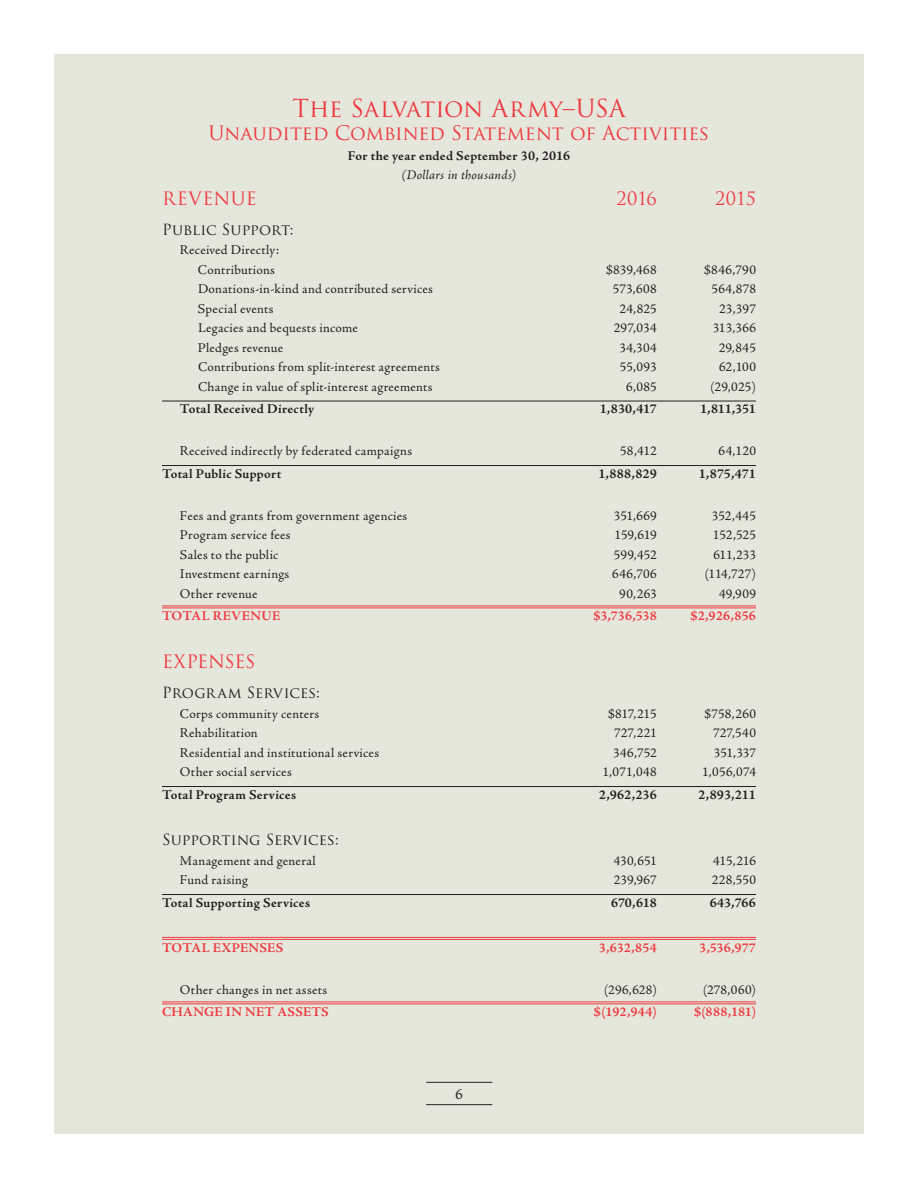
<style>
.page{position:relative;width:918px;height:1188px;background:#fff}
.page>*{position:absolute;margin:0;border:0;box-sizing:border-box;transform-origin:0 0}
.Red_Headline{font:24.3px "Trajan Pro";letter-spacing:-.01em;color:#ee3a41}
.Subhead{font:19.5px "Trajan Pro";color:#ee3a41}
.Finances_Chart_Head{font:18px "Trajan Pro";letter-spacing:-.005em;color:#ee3a41}
.Finances_Chart_Head-2{font:18px "Trajan Pro";letter-spacing:.03em;color:#ee3a41}
.Finances_Chart_Subhe{font:15px "Trajan Pro";letter-spacing:.005em;color:#231f20}
.t1{font:15px "Adobe Jenson Pro";color:#231f20}
.Finances_Chart_Body{font:13.5px "Adobe Jenson Pro";letter-spacing:.02em;color:#231f20}
.Finances_Black_Total{font:700 13.5px "Adobe Jenson Pro";letter-spacing:.015em;color:#231f20}
.Finances_Red_Total{font:700 13.5px "Adobe Jenson Pro";letter-spacing:.01em;color:#ee3a41}
.Finances_Chart_Body-2{font:700 13.5px "Adobe Jenson Pro";letter-spacing:.02em;color:#231f20}
.Finances_Chart_Body-3{font:italic 13.5px "Adobe Jenson Pro";letter-spacing:.025em;color:#231f20}
</style>
<div class="page">
<div style="left:54px;top:54px;width:810px;height:1080px;background:#e6e7dc"></div>
<hr style="left:162px;top:401px;width:594px;height:1px;background:#231f20">
<hr style="left:162px;top:465px;width:594px;height:1px;background:#231f20">
<hr style="left:162px;top:605px;width:594px;height:1px;background:#ee3a41">
<hr style="left:162px;top:607px;width:594px;height:1px;background:#ee3a41">
<hr style="left:162px;top:786px;width:594px;height:1px;background:#231f20">
<hr style="left:162px;top:894px;width:594px;height:1px;background:#231f20">
<hr style="left:162px;top:937px;width:594px;height:1px;background:#ee3a41">
<hr style="left:162px;top:939px;width:594px;height:1px;background:#ee3a41">
<hr style="left:162px;top:1001px;width:594px;height:1px;background:#ee3a41">
<hr style="left:162px;top:1003px;width:594px;height:1px;background:#ee3a41">
<hr style="left:426px;top:1082px;width:66px;height:1px;background:#231f20">
<hr style="left:426px;top:1104px;width:66px;height:1px;background:#231f20">
<p class="Red_Headline" style="left:292px;top:93px;width:335px">The Salvation Army–USA</p>
<p class="Subhead" style="left:209px;top:121px;width:502px">Unaudited Combined Statement of Activities</p>
<p class="Finances_Chart_Body-2" style="left:348px;top:148px;width:224px">For the year ended September 30, 2016</p>
<p class="Finances_Chart_Body-3" style="left:402px;top:168px;width:116px">(Dollars in thousands)</p>
<p class="Finances_Chart_Head-2" style="left:162px;top:187px;width:96px">REVENUE</p>
<p class="Finances_Chart_Head" style="left:617px;top:187px;width:42px">2016</p>
<p class="Finances_Chart_Head" style="left:715px;top:187px;width:42px">2015</p>
<p class="Finances_Chart_Subhe" style="left:162px;top:220px;width:133px">Public Support:</p>
<p class="Finances_Chart_Body" style="left:180px;top:243px;width:101px">Received Directly:</p>
<p class="Finances_Chart_Body" style="left:198px;top:262px;width:78px">Contributions</p>
<p class="Finances_Chart_Body" style="left:606px;top:262px;width:52px">$839,468</p>
<p class="Finances_Chart_Body" style="left:704px;top:262px;width:53px">$846,790</p>
<p class="Finances_Chart_Body" style="left:198px;top:282px;width:237px">Donations-in-kind and contributed services</p>
<p class="Finances_Chart_Body" style="left:613px;top:282px;width:46px">573,608</p>
<p class="Finances_Chart_Body" style="left:712px;top:282px;width:46px">564,878</p>
<p class="Finances_Chart_Body" style="left:198px;top:301px;width:77px">Special events</p>
<p class="Finances_Chart_Body" style="left:620px;top:301px;width:39px">24,825</p>
<p class="Finances_Chart_Body" style="left:719px;top:301px;width:38px">23,397</p>
<p class="Finances_Chart_Body" style="left:198px;top:321px;width:161px">Legacies and bequests income</p>
<p class="Finances_Chart_Body" style="left:614px;top:321px;width:45px">297,034</p>
<p class="Finances_Chart_Body" style="left:713px;top:321px;width:45px">313,366</p>
<p class="Finances_Chart_Body" style="left:198px;top:340px;width:87px">Pledges revenue</p>
<p class="Finances_Chart_Body" style="left:619px;top:340px;width:39px">34,304</p>
<p class="Finances_Chart_Body" style="left:719px;top:340px;width:39px">29,845</p>
<p class="Finances_Chart_Body" style="left:198px;top:360px;width:243px">Contributions from split-interest agreements</p>
<p class="Finances_Chart_Body" style="left:620px;top:360px;width:39px">55,093</p>
<p class="Finances_Chart_Body" style="left:719px;top:360px;width:38px">62,100</p>
<p class="Finances_Chart_Body" style="left:198px;top:379px;width:236px">Change in value of split-interest agreements</p>
<p class="Finances_Chart_Body" style="left:626px;top:379px;width:32px">6,085</p>
<p class="Finances_Chart_Body" style="left:711px;top:379px;width:47px">(29,025)</p>
<p class="Finances_Black_Total" style="left:180px;top:401px;width:136px">Total Received Directly</p>
<p class="Finances_Black_Total" style="left:600px;top:401px;width:58px">1,830,417</p>
<p class="Finances_Black_Total" style="left:700px;top:401px;width:57px">1,811,351</p>
<p class="Finances_Chart_Body" style="left:180px;top:444px;width:234px">Received indirectly by federated campaigns</p>
<p class="Finances_Chart_Body" style="left:620px;top:444px;width:38px">58,412</p>
<p class="Finances_Chart_Body" style="left:719px;top:444px;width:39px">64,120</p>
<p class="Finances_Black_Total" style="left:162px;top:466px;width:121px">Total Public Support</p>
<p class="Finances_Black_Total" style="left:598px;top:466px;width:60px">1,888,829</p>
<p class="Finances_Black_Total" style="left:699px;top:466px;width:59px">1,875,471</p>
<p class="Finances_Chart_Body" style="left:180px;top:508px;width:229px">Fees and grants from government agencies</p>
<p class="Finances_Chart_Body" style="left:614px;top:508px;width:45px">351,669</p>
<p class="Finances_Chart_Body" style="left:712px;top:508px;width:46px">352,445</p>
<p class="Finances_Chart_Body" style="left:180px;top:528px;width:112px">Program service fees</p>
<p class="Finances_Chart_Body" style="left:614px;top:528px;width:44px">159,619</p>
<p class="Finances_Chart_Body" style="left:713px;top:528px;width:45px">152,525</p>
<p class="Finances_Chart_Body" style="left:180px;top:547px;width:100px">Sales to the public</p>
<p class="Finances_Chart_Body" style="left:614px;top:547px;width:44px">599,452</p>
<p class="Finances_Chart_Body" style="left:713px;top:547px;width:44px">611,233</p>
<p class="Finances_Chart_Body" style="left:180px;top:567px;width:111px">Investment earnings</p>
<p class="Finances_Chart_Body" style="left:612px;top:567px;width:46px">646,706</p>
<p class="Finances_Chart_Body" style="left:705px;top:567px;width:53px">(114,727)</p>
<p class="Finances_Chart_Body" style="left:180px;top:586px;width:79px">Other revenue</p>
<p class="Finances_Chart_Body" style="left:619px;top:586px;width:39px">90,263</p>
<p class="Finances_Chart_Body" style="left:719px;top:586px;width:38px">49,909</p>
<p class="Finances_Red_Total" style="left:162px;top:608px;width:120px">TOTAL REVENUE</p>
<p class="Finances_Red_Total" style="left:593px;top:608px;width:65px">$3,736,538</p>
<p class="Finances_Red_Total" style="left:691px;top:608px;width:67px">$2,926,856</p>
<p class="Finances_Chart_Head" style="left:162px;top:650px;width:95px">EXPENSES</p>
<p class="Finances_Chart_Subhe" style="left:162px;top:683px;width:159px">Program Services:</p>
<p class="Finances_Chart_Body" style="left:180px;top:706px;width:141px">Corps community centers</p>
<p class="Finances_Chart_Body" style="left:608px;top:706px;width:50px">$817,215</p>
<p class="Finances_Chart_Body" style="left:705px;top:706px;width:53px">$758,260</p>
<p class="Finances_Chart_Body" style="left:180px;top:726px;width:79px">Rehabilitation</p>
<p class="Finances_Chart_Body" style="left:614px;top:726px;width:44px">727,221</p>
<p class="Finances_Chart_Body" style="left:713px;top:726px;width:44px">727,540</p>
<p class="Finances_Chart_Body" style="left:180px;top:745px;width:201px">Residential and institutional services</p>
<p class="Finances_Chart_Body" style="left:613px;top:745px;width:45px">346,752</p>
<p class="Finances_Chart_Body" style="left:714px;top:745px;width:44px">351,337</p>
<p class="Finances_Chart_Body" style="left:180px;top:765px;width:113px">Other social services</p>
<p class="Finances_Chart_Body" style="left:603px;top:765px;width:56px">1,071,048</p>
<p class="Finances_Chart_Body" style="left:702px;top:765px;width:55px">1,056,074</p>
<p class="Finances_Black_Total" style="left:162px;top:787px;width:136px">Total Program Services</p>
<p class="Finances_Black_Total" style="left:599px;top:787px;width:59px">2,962,236</p>
<p class="Finances_Black_Total" style="left:698px;top:787px;width:59px">2,893,211</p>
<p class="Finances_Chart_Subhe" style="left:162px;top:830px;width:178px">Supporting Services:</p>
<p class="Finances_Chart_Body" style="left:180px;top:853px;width:137px">Management and general</p>
<p class="Finances_Chart_Body" style="left:614px;top:853px;width:45px">430,651</p>
<p class="Finances_Chart_Body" style="left:713px;top:853px;width:44px">415,216</p>
<p class="Finances_Chart_Body" style="left:180px;top:873px;width:69px">Fund raising</p>
<p class="Finances_Chart_Body" style="left:614px;top:873px;width:44px">239,967</p>
<p class="Finances_Chart_Body" style="left:712px;top:873px;width:46px">228,550</p>
<p class="Finances_Black_Total" style="left:162px;top:895px;width:150px">Total Supporting Services</p>
<p class="Finances_Black_Total" style="left:611px;top:895px;width:47px">670,618</p>
<p class="Finances_Black_Total" style="left:710px;top:895px;width:48px">643,766</p>
<p class="Finances_Red_Total" style="left:162px;top:940px;width:123px">TOTAL EXPENSES</p>
<p class="Finances_Red_Total" style="left:599px;top:940px;width:59px">3,632,854</p>
<p class="Finances_Red_Total" style="left:699px;top:940px;width:58px">3,536,977</p>
<p class="Finances_Chart_Body" style="left:180px;top:982px;width:149px">Other changes in net assets</p>
<p class="Finances_Chart_Body" style="left:604px;top:982px;width:54px">(296,628)</p>
<p class="Finances_Chart_Body" style="left:703px;top:982px;width:54px">(278,060)</p>
<p class="Finances_Red_Total" style="left:162px;top:1004px;width:168px">CHANGE IN NET ASSETS</p>
<p class="Finances_Red_Total" style="left:594px;top:1004px;width:64px">$(192,944)</p>
<p class="Finances_Red_Total" style="left:694px;top:1004px;width:63px">$(888,181)</p>
<p class="t1" style="left:456px;top:1086px;width:9px">6</p>
</div>
